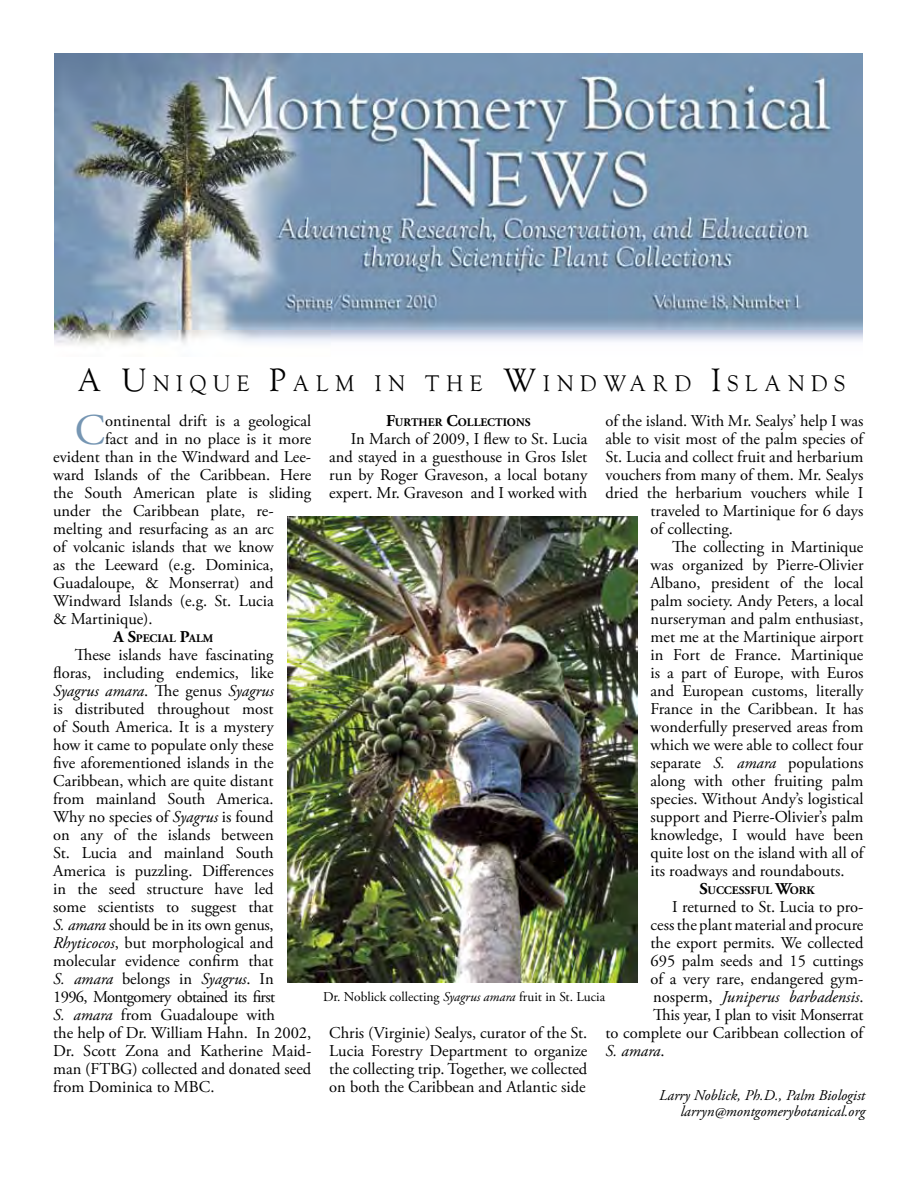
<style>
.page{position:relative;width:918px;height:1188px;background:#fff}
.page>*{position:absolute;margin:0;border:0;box-sizing:border-box;transform-origin:0 0}
.t1{font:43.65px "Adobe Garamond Pro";color:#7696b3}
.t2{font:19.95px "Goudy Old Style";letter-spacing:.315em;color:#000}
.t3{font:16.5px/18px "Adobe Garamond Pro";color:#000;text-align:justify}
.t4{font:italic 16.5px "Adobe Garamond Pro";color:#000}
.t5{font:16.5px "Adobe Garamond Pro";letter-spacing:-.02em;color:#000}
.t6{font:italic 15px/16.5px "Adobe Garamond Pro";color:#000;text-align:right}
.t7{font:13.5px "Adobe Garamond Pro";color:#000}
.t8{font:700 11.55px "Adobe Garamond Pro";color:#000}
.s1{font-size:28.5px}
.s2{font-style:italic}
.s3{font-size:16.5px}
.s4{font-style:normal}
</style>
<div class="page">
<img style="left:55px;top:54px;width:808px;height:291px">
<img style="left:287px;top:516px;width:350px;height:467px">
<p class="t2" style="left:77px;top:371px;width:548px"><span class="s1">A U</span>NIQUE <span class="s1">P</span>ALM IN THE <span class="s1">W</span>INDWA</p>
<p class="t2" style="left:652px;top:371px;width:194px">RD <span class="s1">I</span>SLANDS</p>
<h1 class="t1" style="left:75px;top:404px;width:32px">C</h1>
<p class="t3" style="left:105px;top:412px;width:208px">ontinental drift is a geological</p>
<p class="t3" style="left:605px;top:412px;width:260px">of the island. With Mr. Sealys’ help I was</p>
<p class="t3" style="left:605px;top:430px;width:260px">able to visit most of the palm species of</p>
<p class="t3" style="left:605px;top:448px;width:260px">St. Lucia and collect fruit and herbarium</p>
<p class="t3" style="left:605px;top:466px;width:260px">vouchers from many of them. Mr. Sealys</p>
<p class="t3" style="left:605px;top:484px;width:260px">dried the herbarium vouchers while I</p>
<p class="t3" style="left:651px;top:502px;width:214px">traveled to Martinique for 6 days</p>
<p class="t3" style="left:651px;top:520px;width:84px">of collecting.</p>
<p class="t3" style="left:672px;top:538px;width:193px">The collecting in Martinique</p>
<p class="t3" style="left:651px;top:556px;width:214px">was organized by Pierre-Olivier</p>
<p class="t3" style="left:651px;top:574px;width:214px">Albano, president of the local</p>
<p class="t3" style="left:651px;top:592px;width:214px">palm society. Andy Peters, a local</p>
<p class="t3" style="left:651px;top:610px;width:214px">nurseryman and palm enthusiast,</p>
<p class="t3" style="left:651px;top:628px;width:214px">met me at the Martinique airport</p>
<p class="t3" style="left:651px;top:646px;width:214px">in Fort de France. Martinique</p>
<p class="t3" style="left:651px;top:664px;width:214px">is a part of Europe, with Euros</p>
<p class="t3" style="left:651px;top:682px;width:214px">and European customs, literally</p>
<p class="t3" style="left:651px;top:700px;width:214px">France in the Caribbean. It has</p>
<p class="t3" style="left:651px;top:718px;width:214px">wonderfully preserved areas from</p>
<p class="t3" style="left:651px;top:736px;width:214px">which we were able to collect four</p>
<p class="t3" style="left:651px;top:754px;width:214px">separate <span class="s2">S. amara</span> populations</p>
<p class="t3" style="left:651px;top:772px;width:214px">along with other fruiting palm</p>
<p class="t3" style="left:651px;top:790px;width:214px">species. Without Andy’s logistical</p>
<p class="t3" style="left:651px;top:808px;width:214px">support and Pierre-Olivier’s palm</p>
<p class="t3" style="left:651px;top:826px;width:214px">knowledge, I would have been</p>
<p class="t3" style="left:651px;top:844px;width:214px">quite lost on the island with all of</p>
<p class="t3" style="left:651px;top:862px;width:196px">its roadways and roundabouts.</p>
<p class="t8" style="left:699px;top:884px;width:117px"><span class="s3">S</span>UCCESSFUL <span class="s3">W</span>ORK</p>
<p class="t3" style="left:672px;top:898px;width:193px">I returned to St. Lucia to pro-</p>
<p class="t3" style="left:651px;top:916px;width:214px">cess the plant material and procure</p>
<p class="t3" style="left:651px;top:934px;width:214px">the export permits. We collected</p>
<p class="t3" style="left:651px;top:952px;width:214px">695 palm seeds and 15 cuttings</p>
<p class="t3" style="left:651px;top:970px;width:214px">of a very rare, endangered gym-</p>
<p class="t4" style="left:653px;top:987px;width:212px"><span class="s4">nosperm,</span> Juniperus barbadensis<span class="s4">.</span></p>
<p class="t5" style="left:653px;top:1005px;width:212px">This year, I plan to visit Monserrat</p>
<p class="t3" style="left:605px;top:1024px;width:260px">to complete our Caribbean collection of</p>
<p class="t4" style="left:605px;top:1041px;width:61px">S. amara<span class="s4">.</span></p>
<p class="t6" style="left:659px;top:1087px;width:208px">Larry Noblick, Ph.D., Palm Biologist larryn@montgomerybotanical.org</p>
<p class="t8" style="left:386px;top:416px;width:145px"><span class="s3">F</span>URTHER <span class="s3">C</span>OLLECTIONS</p>
<p class="t3" style="left:329px;top:430px;width:260px;text-indent:22px">In March of 2009, I flew to St. Lucia and stayed in a guesthouse in Gros Islet run by Roger Graveson, a local botany expert. Mr. Graveson and I worked with</p>
<p class="t3" style="left:105px;top:430px;width:208px">fact and in no place is it more</p>
<p class="t3" style="left:53px;top:448px;width:260px">evident than in the Windward and Lee-</p>
<p class="t3" style="left:53px;top:466px;width:260px">ward Islands of the Caribbean. Here</p>
<p class="t3" style="left:53px;top:484px;width:260px">the South American plate is sliding</p>
<p class="t3" style="left:53px;top:502px;width:222px">under the Caribbean plate, re-</p>
<p class="t3" style="left:53px;top:520px;width:222px">melting and resurfacing as an arc</p>
<p class="t3" style="left:53px;top:538px;width:222px">of volcanic islands that we know</p>
<p class="t3" style="left:53px;top:556px;width:222px">as the Leeward (e.g. Dominica,</p>
<p class="t3" style="left:53px;top:574px;width:222px">Guadaloupe, &amp; Monserrat) and</p>
<p class="t3" style="left:53px;top:592px;width:222px">Windward Islands (e.g. St. Lucia</p>
<p class="t3" style="left:53px;top:610px;width:101px">&amp; Martinique).</p>
<p class="t8" style="left:114px;top:632px;width:101px"><span class="s3">A S</span>PECIAL <span class="s3">P</span>ALM</p>
<p class="t3" style="left:53px;top:646px;width:260px;text-align:left;text-indent:22px">These islands have fascinating floras, including endemics, like<br><span class="s2">Syagrus amara</span>. The genus <span class="s2">Syagrus<br></span>is distributed throughout most<br>of South America. It is a mystery<br>how it came to populate only these<br>five aforementioned islands in the<br>Caribbean, which are quite distant<br>from mainland South America.<br>Why no species of <span class="s2">Syagrus</span> is found<br>on any of the islands between<br>St. Lucia and mainland South<br>America is puzzling. Differences<br>in the seed structure have led<br>some scientists to suggest that<br><span class="s2">S. amara</span> should be in its own genus,<br><span class="s2">Rhyticocos</span>, but morphological and molecular evidence confirm that<br><span class="s2">S. amara</span> belongs in <span class="s2">Syagrus</span>. In<br>1996, Montgomery obtained its first<br><span class="s2">S. amara</span> from Guadaloupe with<br>the help of Dr. William Hahn. In 2002,<br>Dr. Scott Zona and Katherine Maid&shy;man (FTBG) collected and donated seed from Dominica to MBC.</p>
<p class="t7" style="left:323px;top:989px;width:283px">Dr. Noblick collecting <span class="s2">Syagrus amara</span> fruit in St. Lucia</p>
<p class="t3" style="left:329px;top:1024px;width:260px">Chris (Virginie) Sealys, curator of the St.<br>Lucia Forestry Department to organize the collecting trip. Together, we collected on both the Caribbean and Atlantic side</p>
</div>
